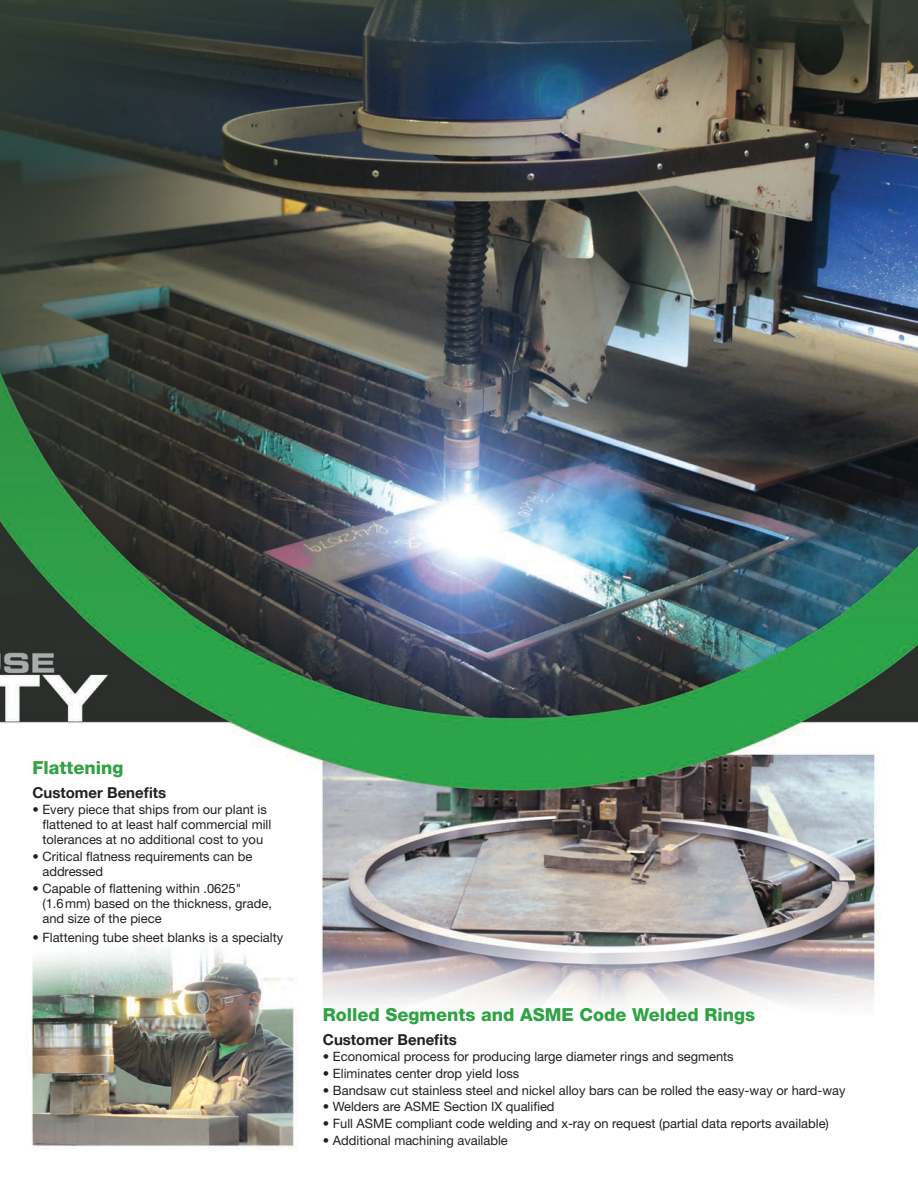
<style>
.page{position:relative;width:918px;height:1188px;background:#fff}
.page>*{position:absolute;margin:0;border:0;box-sizing:border-box;transform-origin:0 0}
.t1{font:800 18px "Helvetica Neue";color:#2ea343}
.subtitle{font:700 15px "Helvetica Neue";color:#231f20}
.Bullets{font:12.9px/15.1px "Helvetica Neue";color:#231f20}
</style>
<div class="page">
<img style="left:0;top:0;width:918px;height:1149px">
<p class="t1" style="left:32px;top:756px;width:93px">Flattening</p>
<p class="subtitle" style="left:32px;top:783px;width:135px">Customer Benefits</p>
<p class="Bullets" style="left:42px;top:801px;width:230px;text-indent:-10px">• Every piece that ships from our plant is flattened to at least half commercial mill tolerances at no additional cost to you</p>
<p class="Bullets" style="left:42px;top:848px;width:212px;text-indent:-10px">• Critical flatness requirements can be addressed</p>
<p class="Bullets" style="left:42px;top:880px;width:231px;text-indent:-10px">• Capable of flattening within .0625" (1.6mm) based on the thickness, grade, and size of the piece</p>
<p class="Bullets" style="left:32px;top:930px;width:252px">• Flattening tube sheet blanks is a specialty</p>
<p class="t1" style="left:323px;top:1004px;width:434px">Rolled Segments and ASME Code Welded Rings</p>
<p class="subtitle" style="left:323px;top:1031px;width:135px">Customer Benefits</p>
<p class="Bullets" style="left:323px;top:1049px;width:412px">• Economical process for producing large diameter rings and segments</p>
<p class="Bullets" style="left:323px;top:1066px;width:198px">• Eliminates center drop yield loss</p>
<p class="Bullets" style="left:323px;top:1082px;width:524px">• Bandsaw cut stainless steel and nickel alloy bars can be rolled the easy-way or hard-way</p>
<p class="Bullets" style="left:323px;top:1099px;width:233px">• Welders are ASME Section IX qualified</p>
<p class="Bullets" style="left:323px;top:1116px;width:508px">• Full ASME compliant code welding and x-ray on request (partial data reports available)</p>
<p class="Bullets" style="left:323px;top:1132px;width:186px">• Additional machining available</p>
</div>
